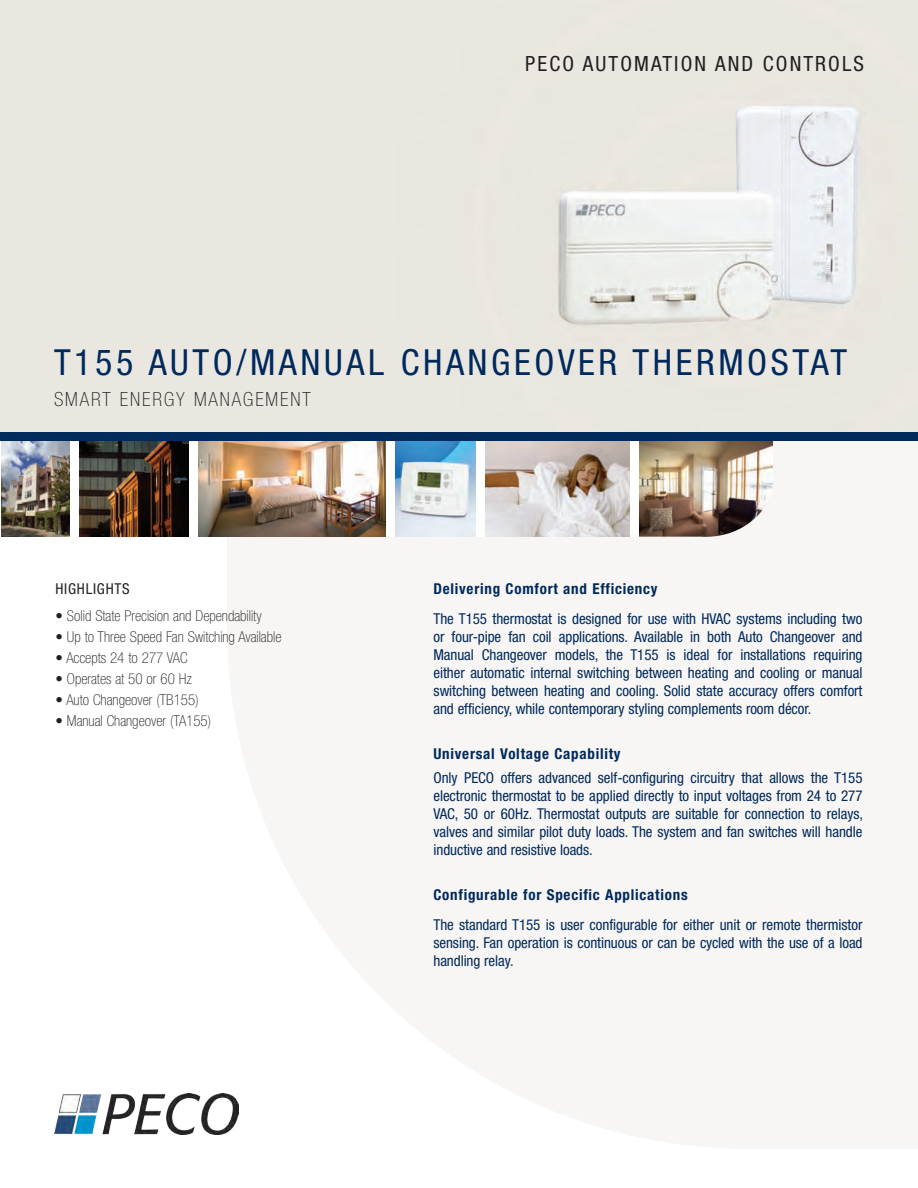
<style>
.page{position:relative;width:918px;height:1188px;background:#fff}
.page>*{position:absolute;margin:0;border:0;box-sizing:border-box;transform-origin:0 0}
.t1{font:condensed 36px "Helvetica Neue LT";letter-spacing:.1em;color:#00295c}
.t2{font:condensed 21px "Helvetica Neue LT";letter-spacing:.1em;color:#231f20}
.t3{font:100 condensed 19.5px "Helvetica Neue LT";letter-spacing:.1em;color:#231f20}
.front_-_blue_body{font:condensed 15px/18px "Helvetica Neue LT";letter-spacing:-.005em;color:#00295c;text-align:justify}
.front_-_highlights_b{font:100 condensed 15px "Helvetica Neue LT";color:#231f20}
.front_-_blue_body_he{font:700 condensed 15px "Helvetica Neue LT";letter-spacing:.05em;color:#00295c}
.front_-_blue_body-2{font:700 condensed 15px "Helvetica Neue LT";letter-spacing:.05em;color:#00295c}
.t4{font:condensed 15px "Helvetica Neue LT";letter-spacing:.05em;color:#231f20}
</style>
<div class="page">
<svg style="left:227px;top:644px;width:691px;height:504px;fill:#f8f6f4"></svg>
<div style="left:227px;top:170px;width:691px;height:474px;background:#f8f6f4"></div>
<div style="left:734px;top:675px;width:184px;height:474px;background:#f8f6f4"></div>
<img style="left:0;top:0;width:918px;height:432px">
<img style="left:54px;top:1094px;width:184px;height:41px">
<img style="left:485px;top:441px;width:145px;height:95px">
<img style="left:79px;top:441px;width:397px;height:95px">
<img style="left:639px;top:441px;width:133px;height:95px">
<div style="left:476px;top:440px;width:9px;height:96px;background:#fff"></div>
<div style="left:386px;top:440px;width:9px;height:96px;background:#fff"></div>
<div style="left:630px;top:440px;width:9px;height:96px;background:#fff"></div>
<img style="left:1px;top:441px;width:69px;height:95px">
<div style="left:189px;top:440px;width:9px;height:96px;background:#fff"></div>
<div style="left:0;top:432px;width:918px;height:9px;background:#00295c"></div>
<p class="t2" style="left:525px;top:51px;width:340px">PECO AUTOMATION AND CONTROLS</p>
<p class="t1" style="left:54px;top:341px;width:795px">T155 AUTO/MANUAL CHANGEOVER THERMOSTAT</p>
<p class="t3" style="left:54px;top:388px;width:258px">SMART ENERGY MANAGEMENT</p>
<p class="t4" style="left:56px;top:580px;width:76px">HIGHLIGHTS</p>
<p class="front_-_highlights_b" style="left:56px;top:607px;width:208px">• Solid State Precision and Dependability</p>
<p class="front_-_highlights_b" style="left:56px;top:628px;width:228px">• Up to Three Speed Fan Switching Available</p>
<p class="front_-_highlights_b" style="left:56px;top:649px;width:134px">• Accepts 24 to 277 VAC</p>
<p class="front_-_highlights_b" style="left:56px;top:670px;width:138px">• Operates at 50 or 60 Hz</p>
<p class="front_-_highlights_b" style="left:56px;top:691px;width:145px">• Auto Changeover (TB155)</p>
<p class="front_-_highlights_b" style="left:56px;top:712px;width:157px">• Manual Changeover (TA155)</p>
<p class="front_-_blue_body_he" style="left:434px;top:579px;width:225px">Delivering Comfort and Efficiency</p>
<p class="front_-_blue_body" style="left:434px;top:609px;width:431px">The T155 thermostat is designed for use with HVAC systems including two or four-pipe fan coil applications. Available in both Auto Changeover and Manual Changeover models, the T155 is ideal for installations requiring either automatic internal switching between heating and cooling or manual switching between heating and cooling. Solid state accuracy offers comfort and efficiency, while contemporary styling complements room décor.</p>
<p class="front_-_blue_body-2" style="left:434px;top:744px;width:189px">Universal Voltage Capability</p>
<p class="front_-_blue_body" style="left:434px;top:768px;width:431px">Only PECO offers advanced self-configuring circuitry that allows the T155 electronic thermostat to be applied directly to input voltages from 24 to 277<br>VAC, 50 or 60Hz. Thermostat outputs are suitable for connection to relays, valves and similar pilot duty loads. The system and fan switches will handle inductive and resistive loads.</p>
<p class="front_-_blue_body_he" style="left:434px;top:885px;width:256px">Configurable for Specific Applications</p>
<p class="front_-_blue_body" style="left:434px;top:915px;width:431px">The standard T155 is user configurable for either unit or remote thermistor sensing. Fan operation is continuous or can be cycled with the use of a load handling relay.</p>
</div>
